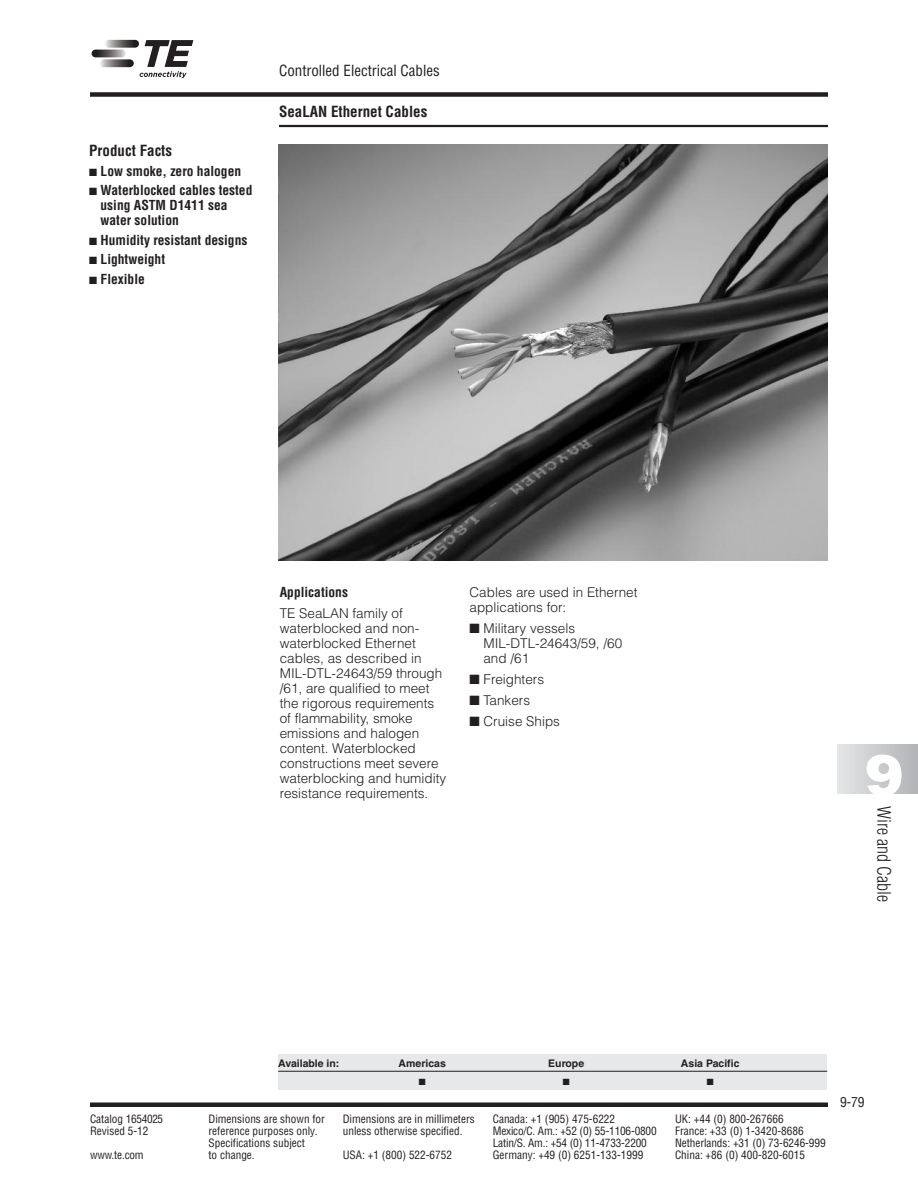
<style>
.page{position:relative;width:918px;height:1188px;background:#fff}
.page>*{position:absolute;margin:0;border:0;box-sizing:border-box;transform-origin:0 0}
.t1{font:900 57px "Helvetica";color:#fff}
.t2{font:300 condensed 18px "Helvetica";color:#231f20}
.t3{font:700 condensed 15px "Helvetica";color:#231f20}
.t4{font:condensed 15px "Helvetica";color:#231f20}
.t5{font:300 13.5px/15px "Helvetica";color:#231f20}
.t6{font:700 condensed 13.5px/15px "Helvetica";color:#231f20}
.t7{font:condensed 13.5px "Helvetica";color:#231f20}
.t8{font:condensed 11.25px "Helvetica";color:#231f20}
.t9{font:700 10.5px "Helvetica";color:#231f20}
.t10{font:9px "Zapf Dingbats ITC";color:#231f20}
</style>
<div class="page">
<div style="left:837px;top:744px;width:81px;height:50px;background:linear-gradient(to right,#e5e6e7,#b2b3b6)"></div>
<hr style="left:279px;top:125px;width:549px;height:2px;background:#231f20">
<div style="left:90px;top:92px;width:738px;height:5px;background:#231f20"></div>
<div style="left:90px;top:1102px;width:738px;height:5px;background:#231f20"></div>
<svg style="left:105px;top:40px;width:34px;height:8px"></svg>
<svg style="left:99px;top:59px;width:35px;height:8px"></svg>
<svg style="left:92px;top:50px;width:34px;height:7px"></svg>
<svg style="left:140px;top:40px;width:53px;height:38px"></svg>
<img style="left:278px;top:145px;width:549px;height:416px">
<div style="left:278px;top:1054px;width:549px;height:35px;background:#e7e8e9"></div>
<hr style="left:278px;top:1071px;width:549px;height:1px;background:#231f20">
<h3 class="t3" style="left:89px;top:142px;width:84px">Product Facts</h3>
<p class="t6" style="left:89px;top:164px;width:153px">■ Low smoke, zero halogen</p>
<p class="t6" style="left:101px;top:183px;width:153px;text-indent:-11px">■ Waterblocked cables tested using ASTM D1411 sea water solution</p>
<p class="t6" style="left:89px;top:233px;width:160px">■ Humidity resistant designs</p>
<p class="t6" style="left:89px;top:252px;width:77px">■ Lightweight</p>
<p class="t6" style="left:89px;top:272px;width:57px">■ Flexible</p>
<h3 class="t4" style="left:279px;top:62px;width:162px">Controlled Electrical Cables</h3>
<h3 class="t3" style="left:279px;top:103px;width:150px">SeaLAN Ethernet Cables</h3>
<p class="t6" style="left:280px;top:585px;width:70px">Applications</p>
<p class="t5" style="left:280px;top:607px;width:168px">TE SeaLAN family of waterblocked and non&shy;waterblocked Ethernet cables, as described in<br>MIL-DTL-24643/59 through /61, are qualified to meet the rigorous requirements of flammability, smoke emissions and halogen content. Waterblocked constructions meet severe waterblocking and humidity resistance requirements.</p>
<p class="t5" style="left:470px;top:586px;width:170px">Cables are used in Ethernet applications for:</p>
<p class="t5" style="left:483px;top:622px;width:140px;text-indent:-14px">■ Military vessels<br>MIL-DTL-24643/59, /60 and /61</p>
<p class="t5" style="left:470px;top:673px;width:76px">■ Freighters</p>
<p class="t5" style="left:470px;top:694px;width:62px">■ Tankers</p>
<p class="t5" style="left:470px;top:715px;width:92px">■ Cruise Ships</p>
<h1 class="t1" style="left:865px;top:754px;width:40px">9</h1>
<h2 class="t2" style="left:894px;top:806px;width:97px;rotate:90deg">Wire and Cable</h2>
<p class="t9" style="left:278px;top:1060px;width:63px">Available in:</p>
<p class="t9" style="left:399px;top:1060px;width:49px">Americas</p>
<p class="t9" style="left:548px;top:1060px;width:37px">Europe</p>
<p class="t9" style="left:681px;top:1060px;width:60px">Asia Pacific</p>
<p class="t10" style="left:419px;top:1078px;width:8px">■</p>
<p class="t10" style="left:563px;top:1078px;width:8px">■</p>
<p class="t10" style="left:707px;top:1078px;width:8px">■</p>
<p class="t8" style="left:90px;top:1112px;width:75px">Catalog 1654025</p>
<p class="t8" style="left:209px;top:1112px;width:118px">Dimensions are shown for</p>
<p class="t8" style="left:343px;top:1112px;width:134px">Dimensions are in millimeters</p>
<p class="t8" style="left:493px;top:1112px;width:124px">Canada: +1 (905) 475-6222</p>
<p class="t8" style="left:675px;top:1112px;width:110px">UK: +44 (0) 800-267666</p>
<p class="t8" style="left:90px;top:1124px;width:60px">Revised 5-12</p>
<p class="t8" style="left:209px;top:1124px;width:110px">reference purposes only.</p>
<p class="t8" style="left:343px;top:1124px;width:121px">unless otherwise specified.</p>
<p class="t8" style="left:493px;top:1124px;width:165px">Mexico/C. Am.: +52 (0) 55-1106-0800</p>
<p class="t8" style="left:675px;top:1124px;width:130px">France: +33 (0) 1-3420-8686</p>
<p class="t8" style="left:209px;top:1136px;width:98px">Specifications subject</p>
<p class="t8" style="left:493px;top:1136px;width:156px">Latin/S. Am.: +54 (0) 11-4733-2200</p>
<p class="t8" style="left:675px;top:1136px;width:152px">Netherlands: +31 (0) 73-6246-999</p>
<p class="t8" style="left:90px;top:1148px;width:55px">www.te.com</p>
<p class="t8" style="left:209px;top:1148px;width:48px">to change.</p>
<p class="t8" style="left:343px;top:1148px;width:111px">USA: +1 (800) 522-6752</p>
<p class="t8" style="left:493px;top:1148px;width:152px">Germany: +49 (0) 6251-133-1999</p>
<p class="t8" style="left:675px;top:1148px;width:131px">China: +86 (0) 400-820-6015</p>
<p class="t7" style="left:840px;top:1095px;width:26px">9-79</p>
</div>
